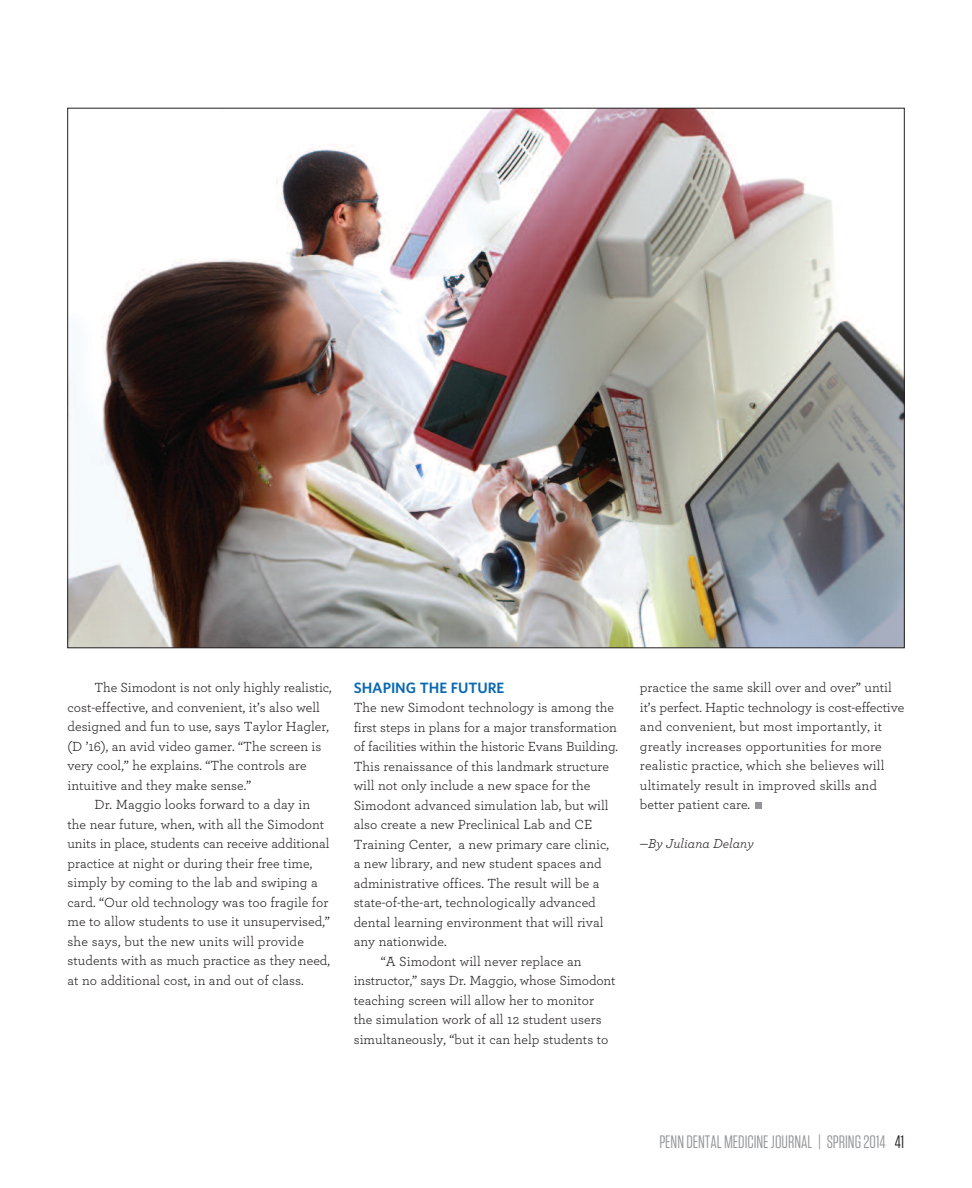
<style>
.page{position:relative;width:972px;height:1188px;background:#fff}
.page>*{position:absolute;margin:0;border:0;box-sizing:border-box;transform-origin:0 0}
.t1{font:18px "Tungsten";color:#939598}
.t2{font:600 15px "Whitney";color:#0a69b3}
.t3{font:13.8px/19.5px "Archer";color:#231f20}
.t4{font:italic 13.5px "Archer";color:#231f20}
.s1{color:#231f20}
</style>
<div class="page">
<img style="left:70px;top:110px;width:832px;height:536px">
<div style="left:755px;top:802px;width:7px;height:7px;background:#939598"></div>
<p class="t3" style="left:94px;top:679px;width:239px">The Simodont is not only highly realistic,</p>
<p class="t3" style="left:67px;top:699px;width:254px">cost-effective, and convenient, it’s also well</p>
<p class="t3" style="left:67px;top:718px;width:263px">designed and fun to use, says Taylor Hagler,</p>
<p class="t3" style="left:67px;top:738px;width:256px">(D ’16), an avid video gamer. “The screen is</p>
<p class="t3" style="left:67px;top:757px;width:241px">very cool,” he explains. “The controls are</p>
<p class="t3" style="left:67px;top:777px;width:185px">intuitive and they make sense.”</p>
<p class="t3" style="left:94px;top:796px;width:217px">Dr. Maggio looks forward to a day in</p>
<p class="t3" style="left:67px;top:816px;width:258px">the near future, when, with all the Simodont</p>
<p class="t3" style="left:68px;top:835px;width:264px">units in place, students can receive additional</p>
<p class="t3" style="left:67px;top:855px;width:246px">practice at night or during their free time,</p>
<p class="t3" style="left:68px;top:874px;width:252px">simply by coming to the lab and swiping a</p>
<p class="t3" style="left:68px;top:894px;width:262px">card. “Our old technology was too fragile for</p>
<p class="t3" style="left:68px;top:913px;width:264px">me to allow students to use it unsupervised,”</p>
<p class="t3" style="left:68px;top:933px;width:238px">she says, but the new units will provide</p>
<p class="t3" style="left:68px;top:952px;width:264px">students with as much practice as they need,</p>
<p class="t3" style="left:68px;top:972px;width:238px">at no additional cost, in and out of class.</p>
<p class="t2" style="left:354px;top:679px;width:152px">SHAPING THE FUTURE</p>
<p class="t3" style="left:354px;top:700px;width:262px">The new Simodont technology is among the</p>
<p class="t3" style="left:354px;top:719px;width:265px">first steps in plans for a major transformation</p>
<p class="t3" style="left:354px;top:739px;width:266px">of facilities within the historic Evans Building.</p>
<p class="t3" style="left:354px;top:758px;width:257px">This renaissance of this landmark structure</p>
<p class="t3" style="left:354px;top:778px;width:238px">will not only include a new space for the</p>
<p class="t3" style="left:354px;top:797px;width:257px">Simodont advanced simulation lab, but will</p>
<p class="t3" style="left:354px;top:817px;width:240px">also create a new Preclinical Lab and CE</p>
<p class="t3" style="left:354px;top:836px;width:257px">Training Center, a new primary care clinic,</p>
<p class="t3" style="left:354px;top:856px;width:249px">a new library, and new student spaces and</p>
<p class="t3" style="left:354px;top:875px;width:247px">administrative offices. The result will be a</p>
<p class="t3" style="left:354px;top:895px;width:244px">state-of-the-art, technologically advanced</p>
<p class="t3" style="left:354px;top:914px;width:251px">dental learning environment that will rival</p>
<p class="t3" style="left:354px;top:934px;width:94px">any nationwide.</p>
<p class="t3" style="left:381px;top:953px;width:202px">“A Simodont will never replace an</p>
<p class="t3" style="left:354px;top:973px;width:263px">instructor,” says Dr. Maggio, whose Simodont</p>
<p class="t3" style="left:354px;top:992px;width:242px">teaching screen will allow her to monitor</p>
<p class="t3" style="left:354px;top:1012px;width:249px">the simulation work of all 12 student users</p>
<p class="t3" style="left:354px;top:1031px;width:256px">simultaneously, “but it can help students to</p>
<p class="t3" style="left:640px;top:679px;width:266px">practice the same skill over and over” until it’s perfect. Haptic technology is cost-effective and convenient, but most importantly, it greatly increases opportunities for more realistic practice, which she believes will ultimately result in improved skills and better patient care.</p>
<p class="t4" style="left:640px;top:839px;width:115px">—By Juliana Delany</p>
<h1 class="t1" style="left:659px;top:1136px;width:246px">PENNDENTAL MEDICINEJOURNAL | SPRING2014 <span class="s1">41</span></h1>
</div>
